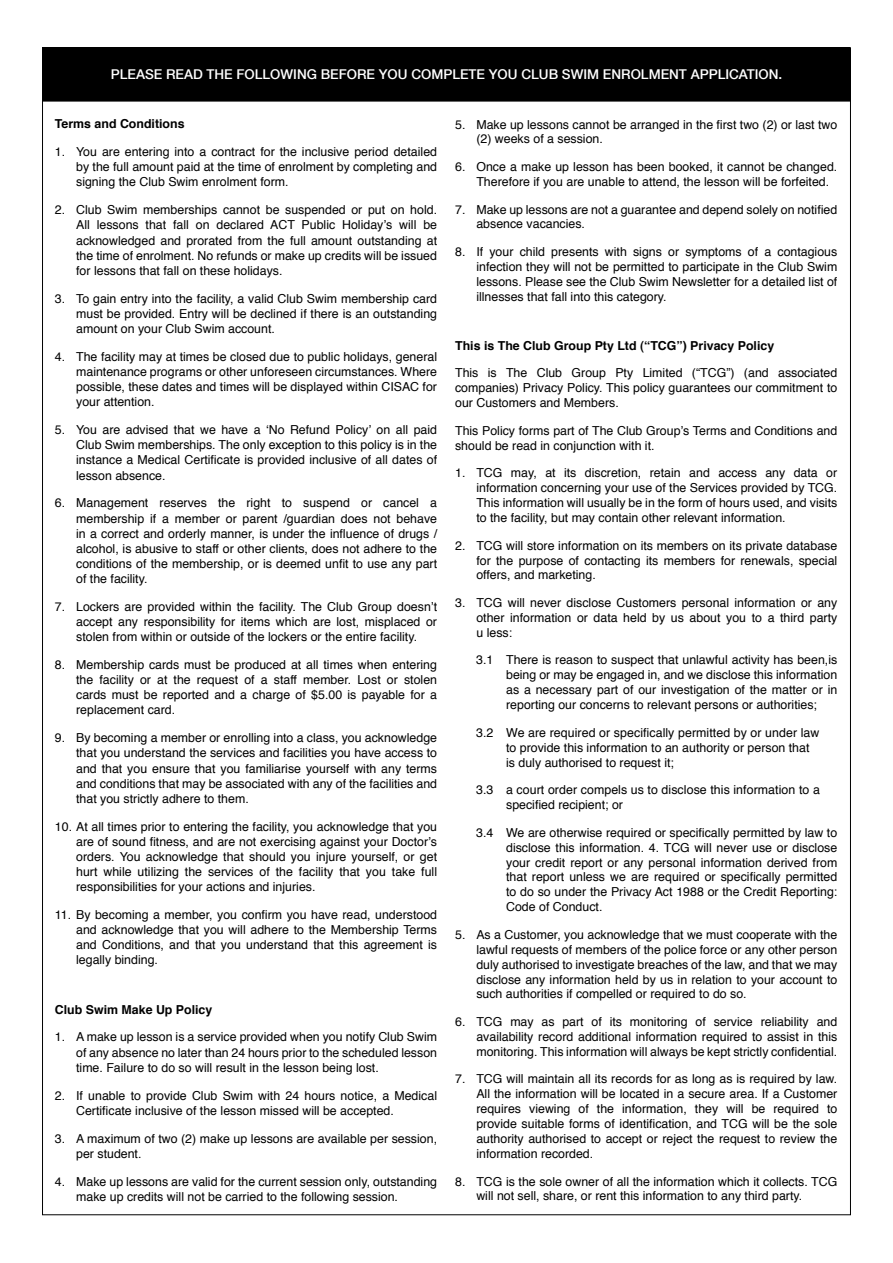
<style>
.page{position:relative;width:893px;height:1263px;background:#fff}
.page>*{position:absolute;margin:0;border:0;box-sizing:border-box;transform-origin:0 0}
.t1{font:500 13.5px "Helvetica Neue";color:#fff}
.t2{font:12.3px/15.1px "Helvetica";color:#000;text-align:justify}
.t3{font:700 12.3px "Helvetica";color:#000}
</style>
<div class="page">
<div style="left:43px;top:48px;width:807px;height:53px;background:#000"></div>
<div style="left:42px;top:47px;width:809px;height:54px;border:1px solid #000"></div>
<p class="t1" style="left:111px;top:66px;width:673px">PLEASE READ THE FOLLOWING BEFORE YOU COMPLETE YOU CLUB SWIM ENROLMENT APPLICATION.</p>
<p class="t3" style="left:55px;top:114px;width:131px">Terms and Conditions</p>
<p class="t2" style="left:76px;top:145px;width:362px;text-indent:-21px">1. You are entering into a contract for the inclusive period detailed by the full amount paid at the time of enrolment by completing and signing the Club Swim enrolment form.</p>
<p class="t2" style="left:76px;top:203px;width:362px;text-indent:-21px">2. Club Swim memberships cannot be suspended or put on hold.<br>All lessons that fall on declared ACT Public Holiday’s will be acknowledged and prorated from the full amount outstanding at the time of enrolment. No refunds or make up credits will be issued for lessons that fall on these holidays.</p>
<p class="t2" style="left:76px;top:291px;width:362px;text-indent:-21px">3. To gain entry into the facility, a valid Club Swim membership card must be provided. Entry will be declined if there is an outstanding amount on your Club Swim account.</p>
<p class="t2" style="left:76px;top:349px;width:362px;text-indent:-21px">4. The facility may at times be closed due to public holidays, general maintenance programs or other unforeseen circumstances. Where possible, these dates and times will be displayed within CISAC for your attention.</p>
<p class="t2" style="left:76px;top:423px;width:362px;text-indent:-21px">5. You are advised that we have a ‘No Refund Policy’ on all paid Club Swim memberships. The only exception to this policy is in the instance a Medical Certificate is provided inclusive of all dates of lesson absence.</p>
<p class="t2" style="left:76px;top:496px;width:362px;text-indent:-21px">6. Management reserves the right to suspend or cancel a membership if a member or parent /guardian does not behave in a correct and orderly manner, is under the influence of drugs / alcohol, is abusive to staff or other clients, does not adhere to the conditions of the membership, or is deemed unfit to use any part of the facility.</p>
<p class="t2" style="left:76px;top:599px;width:362px;text-indent:-21px">7. Lockers are provided within the facility. The Club Group doesn’t accept any responsibility for items which are lost, misplaced or stolen from within or outside of the lockers or the entire facility.</p>
<p class="t2" style="left:76px;top:657px;width:362px;text-indent:-21px">8. Membership cards must be produced at all times when entering the facility or at the request of a staff member. Lost or stolen cards must be reported and a charge of $5.00 is payable for a replacement card.</p>
<p class="t2" style="left:76px;top:731px;width:362px;text-indent:-21px">9. By becoming a member or enrolling into a class, you acknowledge that you understand the services and facilities you have access to and that you ensure that you familiarise yourself with any terms and conditions that may be associated with any of the facilities and that you strictly adhere to them.</p>
<p class="t2" style="left:76px;top:819px;width:362px;text-indent:-21px">10. At all times prior to entering the facility, you acknowledge that you are of sound fitness, and are not exercising against your Doctor’s orders. You acknowledge that should you injure yourself, or get hurt while utilizing the services of the facility that you take full responsibilities for your actions and injuries.</p>
<p class="t2" style="left:76px;top:907px;width:362px;text-indent:-21px">11. By becoming a member, you confirm you have read, understood and acknowledge that you will adhere to the Membership Terms and Conditions, and that you understand that this agreement is legally binding.</p>
<p class="t3" style="left:55px;top:999px;width:159px">Club Swim Make Up Policy</p>
<p class="t2" style="left:76px;top:1030px;width:362px;text-indent:-21px">1. A make up lesson is a service provided when you notify Club Swim of any absence no later than 24 hours prior to the scheduled lesson time. Failure to do so will result in the lesson being lost.</p>
<p class="t2" style="left:76px;top:1088px;width:362px;text-indent:-21px">2. If unable to provide Club Swim with 24 hours notice, a Medical<br>Certificate inclusive of the lesson missed will be accepted.</p>
<p class="t2" style="left:76px;top:1131px;width:362px;text-indent:-21px">3. A maximum of two (2) make up lessons are available per session, per student.</p>
<p class="t2" style="left:76px;top:1174px;width:362px;text-indent:-21px">4. Make up lessons are valid for the current session only, outstanding make up credits will not be carried to the following session.</p>
<p class="t2" style="left:476px;top:117px;width:362px;text-indent:-21px">5. Make up lessons cannot be arranged in the first two (2) or last two (2) weeks of a session.</p>
<p class="t2" style="left:476px;top:160px;width:362px;text-indent:-21px">6. Once a make up lesson has been booked, it cannot be changed.<br>Therefore if you are unable to attend, the lesson will be forfeited.</p>
<p class="t2" style="left:476px;top:202px;width:362px;text-indent:-21px">7. Make up lessons are not a guarantee and depend solely on notified absence vacancies.</p>
<p class="t2" style="left:476px;top:245px;width:362px;text-indent:-21px">8. If your child presents with signs or symptoms of a contagious infection they will not be permitted to participate in the Club Swim lessons. Please see the Club Swim Newsletter for a detailed list of illnesses that fall into this category.</p>
<p class="t3" style="left:455px;top:335px;width:321px">This is The Club Group Pty Ltd (“TCG”) Privacy Policy</p>
<p class="t2" style="left:455px;top:366px;width:384px">This is The Club Group Pty Limited (“TCG”) (and associated companies) Privacy Policy. This policy guarantees our commitment to our Customers and Members.</p>
<p class="t2" style="left:455px;top:423px;width:384px">This Policy forms part of The Club Group’s Terms and Conditions and should be read in conjunction with it.</p>
<p class="t2" style="left:476px;top:466px;width:362px;text-indent:-21px">1. TCG may, at its discretion, retain and access any data or information concerning your use of the Services provided by TCG.<br>This information will usually be in the form of hours used, and visits to the facility, but may contain other relevant information.</p>
<p class="t2" style="left:476px;top:538px;width:362px;text-indent:-21px">2. TCG will store information on its members on its private database for the purpose of contacting its members for renewals, special offers, and marketing.</p>
<p class="t2" style="left:476px;top:596px;width:362px;text-indent:-21px">3. TCG will never disclose Customers personal information or any other information or data held by us about you to a third party u less:</p>
<p class="t2" style="left:506px;top:653px;width:333px;text-indent:-30px">3.1 There is reason to suspect that unlawful activity has been,is being or may be engaged in, and we disclose this information as a necessary part of our investigation of the matter or in reporting our concerns to relevant persons or authorities;</p>
<p class="t2" style="left:506px;top:725px;width:315px;text-align:left;text-indent:-30px">3.2 We are required or specifically permitted by or under law to provide this information to an authority or person that is duly authorised to request it;</p>
<p class="t2" style="left:506px;top:783px;width:315px;text-indent:-30px">3.3 a court order compels us to disclose this information to a specified recipient; or</p>
<p class="t2" style="left:506px;top:825px;width:333px;text-indent:-30px">3.4 We are otherwise required or specifically permitted by law to disclose this information. 4. TCG will never use or disclose your credit report or any personal information derived from that report unless we are required or specifically permitted to do so under the Privacy Act 1988 or the Credit Reporting:<br>Code of Conduct.</p>
<p class="t2" style="left:476px;top:927px;width:362px;text-indent:-21px">5. As a Customer, you acknowledge that we must cooperate with the lawful requests of members of the police force or any other person duly authorised to investigate breaches of the law, and that we may disclose any information held by us in relation to your account to such authorities if compelled or required to do so.</p>
<p class="t2" style="left:476px;top:1015px;width:362px;text-indent:-21px">6. TCG may as part of its monitoring of service reliability and availability record additional information required to assist in this monitoring. This information will always be kept strictly confidential.</p>
<p class="t2" style="left:476px;top:1072px;width:362px;text-indent:-21px">7. TCG will maintain all its records for as long as is required by law.<br>All the information will be located in a secure area. If a Customer requires viewing of the information, they will be required to provide suitable forms of identification, and TCG will be the sole authority authorised to accept or reject the request to review the information recorded.</p>
<p class="t2" style="left:476px;top:1174px;width:362px;text-indent:-21px">8. TCG is the sole owner of all the information which it collects. TCG will not sell, share, or rent this information to any third party.</p>
</div>
